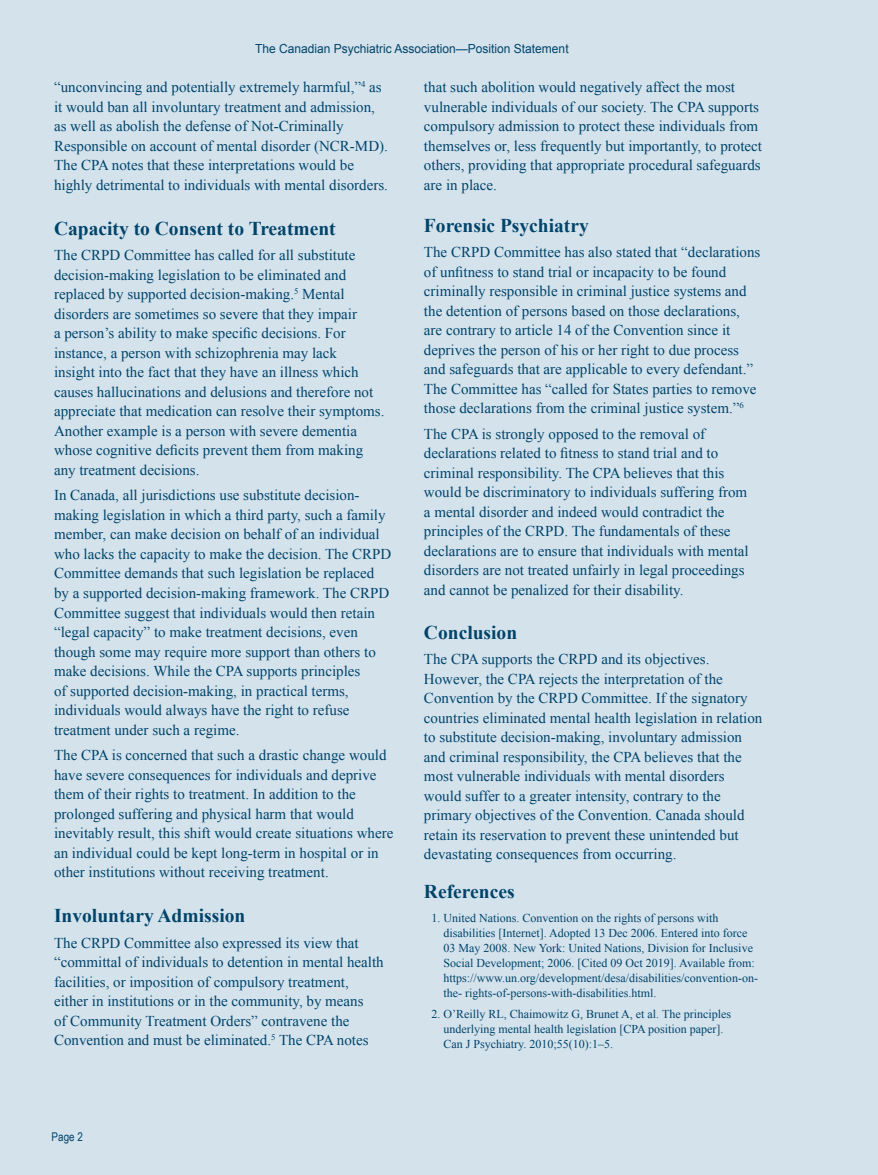
<style>
.page{position:relative;width:878px;height:1175px;background:#fff}
.page>*{position:absolute;margin:0;border:0;box-sizing:border-box;transform-origin:0 0}
.t1{font:700 19.5px "Times New Roman";color:#00446a}
.t2{font:15px/19.5px "Times New Roman";color:#00446a}
.t3{font:12.45px "Arial";color:#00446a;scale:.96 1}
.t4{font:12px/15px "Times New Roman";color:#00446a}
.t5{font:12px "Arial Narrow";color:#00446a}
</style>
<div class="page">
<div style="left:0;top:0;width:878px;height:1174px;background:#d4e2ec"></div>
<p class="t3" style="left:255px;top:41px;width:328px">The Canadian Psychiatric Association—Position Statement</p>
<p class="t2" style="left:54px;top:77px;width:335px">“unconvincing and potentially extremely harmful,”<sup>4</sup> as it would ban all involuntary treatment and admission, as well as abolish the defense of Not-Criminally Responsible on account of mental disorder (NCR-MD).<br>The CPA notes that these interpretations would be highly detrimental to individuals with mental disorders.</p>
<h1 class="t1" style="left:54px;top:215px;width:283px">Capacity to Consent to Treatment</h1>
<p class="t2" style="left:54px;top:245px;width:332px">The CRPD Committee has called for all substitute decision-making legislation to be eliminated and replaced by supported decision-making.<sup>5</sup> Mental disorders are sometimes so severe that they impair<br>a person’s ability to make specific decisions. For instance, a person with schizophrenia may lack<br>insight into the fact that they have an illness which causes hallucinations and delusions and therefore not appreciate that medication can resolve their symptoms.<br>Another example is a person with severe dementia whose cognitive deficits prevent them from making any treatment decisions.</p>
<p class="t2" style="left:54px;top:485px;width:339px">In Canada, all jurisdictions use substitute decision&shy;making legislation in which a third party, such a family member, can make decision on behalf of an individual who lacks the capacity to make the decision. The CRPD Committee demands that such legislation be replaced by a supported decision-making framework. The CRPD Committee suggest that individuals would then retain “legal capacity” to make treatment decisions, even though some may require more support than others to make decisions. While the CPA supports principles<br>of supported decision-making, in practical terms, individuals would always have the right to refuse treatment under such a regime.</p>
<p class="t2" style="left:54px;top:745px;width:341px">The CPA is concerned that such a drastic change would have severe consequences for individuals and deprive them of their rights to treatment. In addition to the prolonged suffering and physical harm that would inevitably result, this shift would create situations where an individual could be kept long-term in hospital or in other institutions without receiving treatment.</p>
<h1 class="t1" style="left:54px;top:902px;width:193px">Involuntary Admission</h1>
<p class="t2" style="left:54px;top:932px;width:331px">The CRPD Committee also expressed its view that “committal of individuals to detention in mental health facilities, or imposition of compulsory treatment, either in institutions or in the community, by means<br>of Community Treatment Orders” contravene the Convention and must be eliminated.<sup>5</sup> The CPA notes</p>
<p class="t2" style="left:424px;top:77px;width:339px">that such abolition would negatively affect the most vulnerable individuals of our society. The CPA supports compulsory admission to protect these individuals from themselves or, less frequently but importantly, to protect others, providing that appropriate procedural safeguards are in place.</p>
<h1 class="t1" style="left:424px;top:212px;width:166px">Forensic Psychiatry</h1>
<p class="t2" style="left:424px;top:242px;width:338px">The CRPD Committee has also stated that “declarations of unfitness to stand trial or incapacity to be found criminally responsible in criminal justice systems and the detention of persons based on those declarations, are contrary to article 14 of the Convention since it deprives the person of his or her right to due process and safeguards that are applicable to every defendant.” The Committee has “called for States parties to remove those declarations from the criminal justice system.”<sup>6</sup></p>
<p class="t2" style="left:424px;top:424px;width:326px">The CPA is strongly opposed to the removal of declarations related to fitness to stand trial and to criminal responsibility. The CPA believes that this would be discriminatory to individuals suffering from a mental disorder and indeed would contradict the principles of the CRPD. The fundamentals of these declarations are to ensure that individuals with mental disorders are not treated unfairly in legal proceedings and cannot be penalized for their disability.</p>
<h1 class="t1" style="left:424px;top:618px;width:95px">Conclusion</h1>
<p class="t2" style="left:424px;top:649px;width:340px">The CPA supports the CRPD and its objectives.<br>However, the CPA rejects the interpretation of the Convention by the CRPD Committee. If the signatory countries eliminated mental health legislation in relation to substitute decision-making, involuntary admission and criminal responsibility, the CPA believes that the most vulnerable individuals with mental disorders would suffer to a greater intensity, contrary to the primary objectives of the Convention. Canada should retain its reservation to prevent these unintended but devastating consequences from occurring.</p>
<h1 class="t1" style="left:424px;top:878px;width:92px">References</h1>
<p class="t4" style="left:443px;top:910px;width:316px;text-indent:-12px">1. United Nations. Convention on the rights of persons with disabilities [Internet]. Adopted 13 Dec 2006. Entered into force 03 May 2008. New York: United Nations, Division for Inclusive Social Development; 2006. [Cited 09 Oct 2019]. Available from: https://www.un.org/development/desa/disabilities/convention-on&shy;the- rights-of-persons-with-disabilities.html.</p>
<p class="t4" style="left:443px;top:1006px;width:289px;text-indent:-12px">2. O’Reilly RL, Chaimowitz G, Brunet A, et al. The principles underlying mental health legislation [CPA position paper].<br>Can J Psychiatry. 2010;55(10):1–5.</p>
<p class="t5" style="left:52px;top:1127px;width:33px">Page 2</p>
</div>
